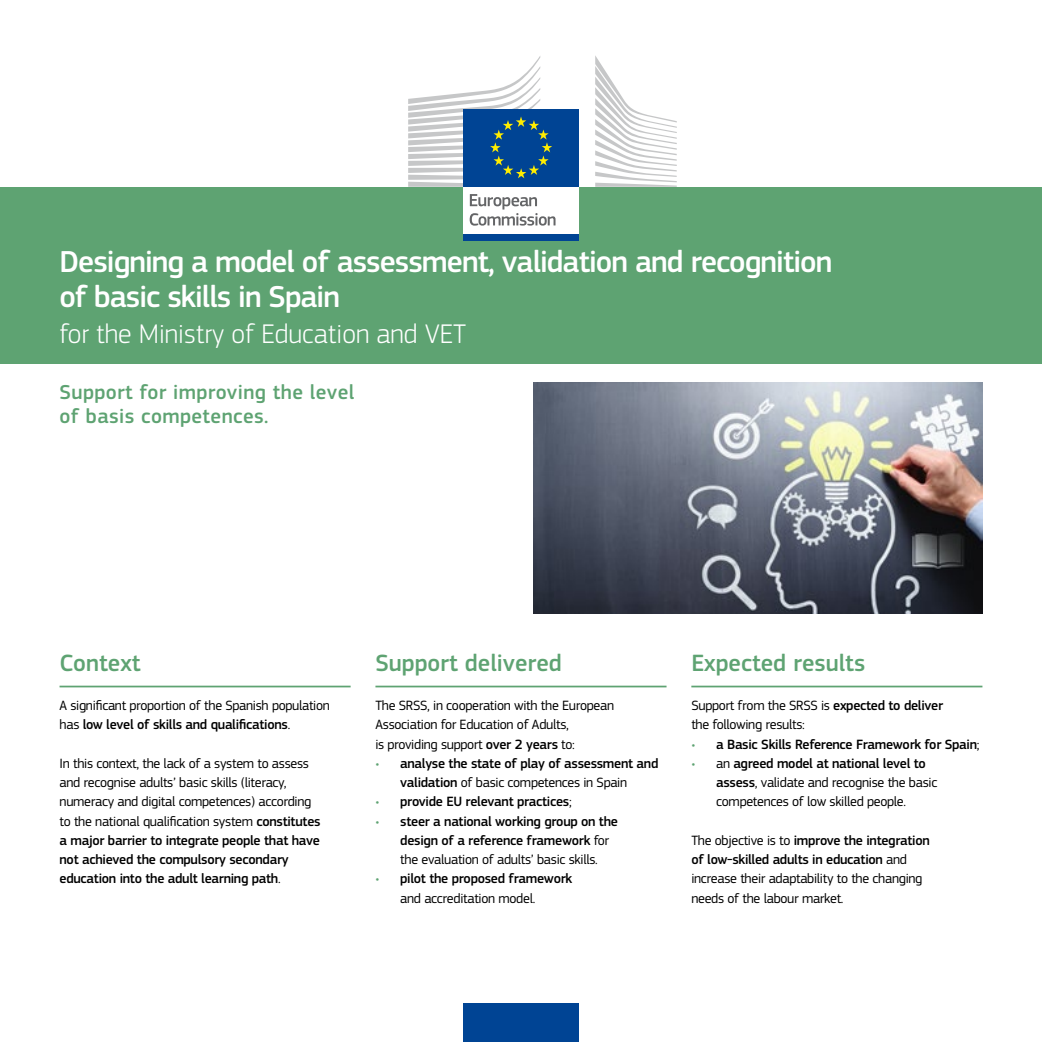
<style>
.page{position:relative;width:1042px;height:1042px;background:#fff}
.page>*{position:absolute;margin:0;border:0;box-sizing:border-box;transform-origin:0 0}
.t1{font:500 31.5px/35px "EC Square Sans Pro";letter-spacing:-.03em;color:#fff}
.t2{font:300 28px "EC Square Sans Pro";color:#fff}
.t3{font:500 24.5px "EC Square Sans Pro";color:#5ea372}
.t4{font:500 21px/24.5px "EC Square Sans Pro";letter-spacing:.02em;color:#5ea372}
.t5{font:14px/19.2px "EC Square Sans Pro";letter-spacing:-.02em;color:#000}
.t6{font:500 14px/19.2px "EC Square Sans Pro";letter-spacing:-.02em;color:#000}
.s1{font-weight:500}
.s2{font-weight:400;color:#5ea372}
.s3{font-weight:400}
.s4{color:#5ea372}
</style>
<div class="page">
<div style="left:0;top:187px;width:1042px;height:176px;background:#5ea372"></div>
<hr style="left:60px;top:685px;width:291px;height:2px;background:#5ea372">
<hr style="left:375px;top:685px;width:291px;height:2px;background:#5ea372">
<hr style="left:691px;top:685px;width:291px;height:2px;background:#5ea372">
<img style="left:533px;top:383px;width:449px;height:231px">
<div style="left:463px;top:184px;width:116px;height:52px;background:#fff"></div>
<div style="left:463px;top:109px;width:116px;height:78px;background:#004494"></div>
<svg style="left:408px;top:56px;width:144px;height:131px"></svg>
<div style="left:463px;top:234px;width:116px;height:7px;background:#004494"></div>
<svg style="left:595px;top:56px;width:82px;height:131px"></svg>
<svg style="left:470px;top:194px;width:85px;height:32px"></svg>
<div style="left:463px;top:1003px;width:116px;height:39px;background:#004494"></div>
<h1 class="t1" style="left:59px;top:244px;width:774px">Designing a model of assessment, validation and recognition of basic skills in Spain</h1>
<h2 class="t2" style="left:59px;top:318px;width:408px">for the Ministry of Education and VET</h2>
<h3 class="t4" style="left:60px;top:380px;width:296px">Support for improving the level of basis competences.</h3>
<h3 class="t3" style="left:60px;top:648px;width:83px">Context</h3>
<p class="t5" style="left:60px;top:696px;width:272px">A significant proportion of the Spanish population has <span class="s1">low level of skills and qualifications</span>.</p>
<p class="t5" style="left:60px;top:754px;width:263px">In this context, the lack of a system to assess and recognise adults’ basic skills (literacy, numeracy and digital competences) according to the national qualification system <span class="s1">constitutes a major barrier to integrate people that have not achieved the compulsory secondary education into the adult learning path</span>.</p>
<h3 class="t3" style="left:375px;top:648px;width:188px">Support delivered</h3>
<p class="t5" style="left:375px;top:696px;width:240px">The SRSS, in cooperation with the European<br>Association for Education of Adults,<br>is providing support <span class="s1">over 2 years</span> to:</p>
<p class="t6" style="left:375px;top:754px;width:284px;text-align:center"><span class="s2">•</span> analyse the state of play of assessment and validation <span class="s3">of basic competences in Spain</span></p>
<p class="t6" style="left:375px;top:792px;width:198px"><span class="s2">•</span> provide EU relevant practices<span class="s3">;</span></p>
<p class="t6" style="left:400px;top:812px;width:219px;text-indent:-25px"><span class="s2">•</span> steer a national working group on the design of a reference framework <span class="s3">for the evaluation of adults’ basic skills.</span></p>
<p class="t6" style="left:400px;top:869px;width:173px;text-indent:-25px"><span class="s2">•</span> pilot the proposed framework <span class="s3">and accreditation model.</span></p>
<h3 class="t3" style="left:691px;top:648px;width:175px">Expected results</h3>
<p class="t5" style="left:691px;top:696px;width:253px">Support from the SRSS is <span class="s1">expected to deliver </span>the following results:</p>
<p class="t6" style="left:691px;top:735px;width:290px"><span class="s2">•</span> a Basic Skills Reference Framework for Spain<span class="s3">;</span></p>
<p class="t5" style="left:716px;top:754px;width:223px;text-indent:-25px"><span class="s4">•</span> an <span class="s1">agreed model at national level to assess</span>, validate and recognise the basic competences of low skilled people.</p>
<p class="t5" style="left:691px;top:831px;width:240px">The objective is to <span class="s1">improve the integration of low-skilled adults in education</span> and increase their adaptability to the changing needs of the labour market.</p>
</div>
